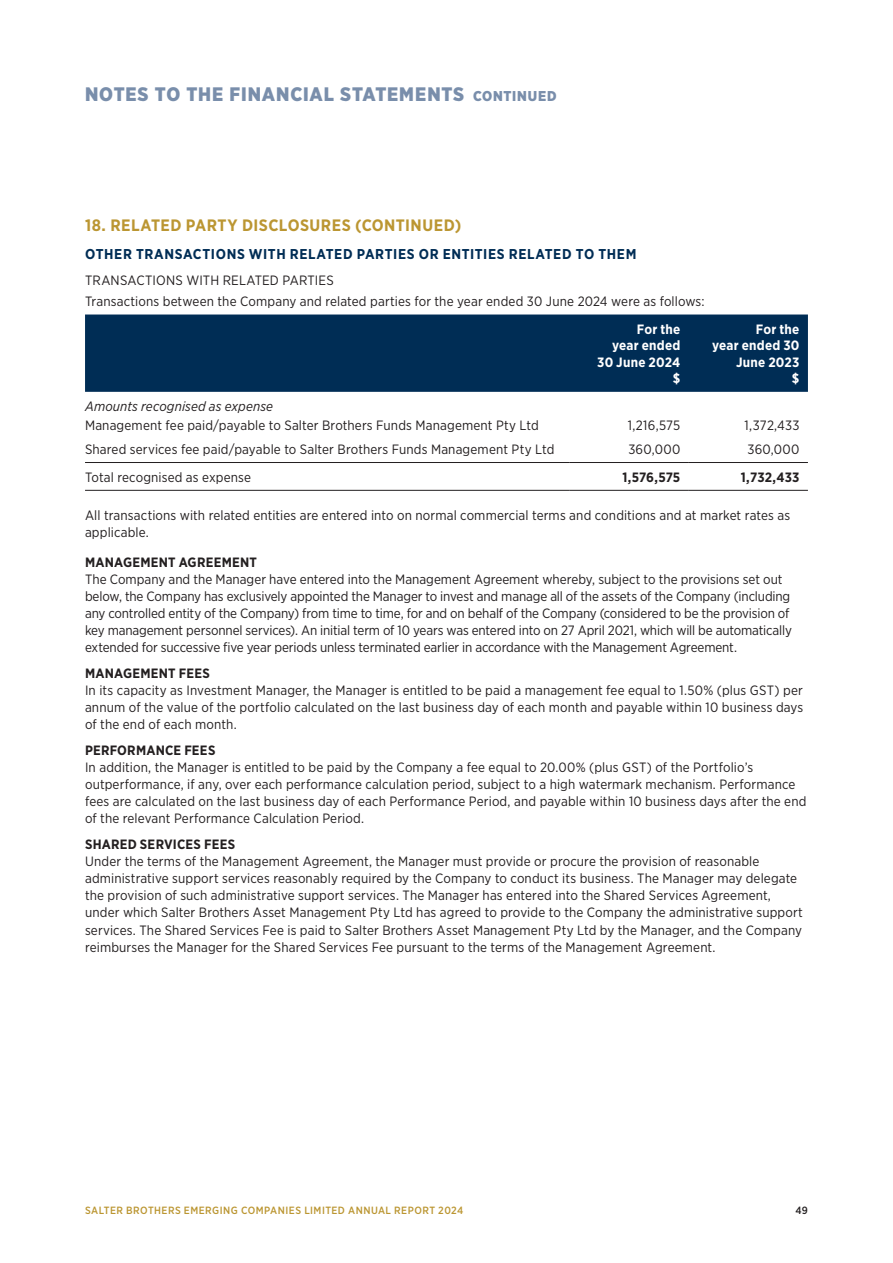
<style>
.page{position:relative;width:893px;height:1263px;background:#fff}
.page>*{position:absolute;margin:0;border:0;box-sizing:border-box;transform-origin:0 0}
.t1{font:900 19.5px "Gotham Narrow";letter-spacing:.045em;color:#798eab}
.t2{font:700 16.5px "Gotham Narrow";letter-spacing:.025em;color:#bb9632}
.t3{font:700 14.25px "Gotham Narrow";letter-spacing:.045em;color:#002d55}
.t4{font:13.5px/17.1px "Gotham Narrow";letter-spacing:.005em;color:#231f20}
.t5{font:700 13.5px "Gotham Narrow";letter-spacing:.015em;color:#231f20}
.t6{font:700 13.5px/16.5px "Gotham Narrow";letter-spacing:.015em;color:#fff;text-align:right}
.t7{font:italic 13.5px "Gotham Narrow";letter-spacing:.01em;color:#231f20}
.t8{font:500 10.5px "Gotham Narrow";letter-spacing:.045em;color:#bb9632}
.t9{font:500 10.5px "Gotham Narrow";color:#231f20}
.s1{font-size:14.25px}
</style>
<div class="page">
<div style="left:85px;top:314px;width:723px;height:78px;background:#002d55"></div>
<hr style="left:85px;top:462px;width:485px;height:1px;background:#231f20">
<hr style="left:85px;top:490px;width:485px;height:1px;background:#231f20">
<hr style="left:570px;top:462px;width:119px;height:1px;background:#231f20">
<hr style="left:570px;top:490px;width:119px;height:1px;background:#231f20">
<hr style="left:689px;top:462px;width:119px;height:1px;background:#231f20">
<hr style="left:689px;top:490px;width:119px;height:1px;background:#231f20">
<h1 class="t1" style="left:85px;top:81px;width:473px">NOTES TO THE FINANCIAL STATEMENTS <span class="s1">CONTINUED</span></h1>
<p class="t2" style="left:85px;top:215px;width:378px">18. RELATED PARTY DISCLOSURES (CONTINUED)</p>
<p class="t3" style="left:85px;top:245px;width:553px">OTHER TRANSACTIONS WITH RELATED PARTIES OR ENTITIES RELATED TO THEM</p>
<p class="t4" style="left:85px;top:269px;width:621px;line-height:21.5px">TRANSACTIONS WITH RELATED PARTIES<br>Transactions between the Company and related parties for the year ended 30 June 2024 were as follows:</p>
<p class="t6" style="left:597px;top:321px;width:85px">For the<br>year ended<br>30 June 2024 $</p>
<p class="t6" style="left:712px;top:321px;width:89px">For the<br>year ended 30<br>June 2023<br>$</p>
<p class="t7" style="left:85px;top:398px;width:190px">Amounts recognised as expense</p>
<p class="t4" style="left:85px;top:417px;width:455px">Management fee paid/payable to Salter Brothers Funds Management Pty Ltd</p>
<p class="t4" style="left:628px;top:417px;width:54px">1,216,575</p>
<p class="t4" style="left:745px;top:417px;width:56px">1,372,433</p>
<p class="t4" style="left:85px;top:440px;width:471px">Shared services fee paid/payable to Salter Brothers Funds Management Pty Ltd</p>
<p class="t4" style="left:628px;top:440px;width:53px">360,000</p>
<p class="t4" style="left:747px;top:440px;width:53px">360,000</p>
<p class="t4" style="left:85px;top:468px;width:168px">Total recognised as expense</p>
<p class="t5" style="left:622px;top:468px;width:59px">1,576,575</p>
<p class="t5" style="left:741px;top:468px;width:60px">1,732,433</p>
<p class="t4" style="left:85px;top:506px;width:707px">All transactions with related entities are entered into on normal commercial terms and conditions and at market rates as applicable.</p>
<p class="t5" style="left:85px;top:553px;width:173px">MANAGEMENT AGREEMENT</p>
<p class="t4" style="left:85px;top:570px;width:708px">The Company and the Manager have entered into the Management Agreement whereby, subject to the provisions set out below, the Company has exclusively appointed the Manager to invest and manage all of the assets of the Company (including any controlled entity of the Company) from time to time, for and on behalf of the Company (considered to be the provision of key management personnel services). An initial term of 10 years was entered into on 27 April 2021, which will be automatically extended for successive five year periods unless terminated earlier in accordance with the Management Agreement.</p>
<p class="t5" style="left:85px;top:665px;width:126px">MANAGEMENT FEES</p>
<p class="t4" style="left:85px;top:682px;width:720px;text-align:justify">In its capacity as Investment Manager, the Manager is entitled to be paid a management fee equal to 1.50% (plus GST) per annum of the value of the portfolio calculated on the last business day of each month and payable within 10 business days of the end of each month.</p>
<p class="t5" style="left:85px;top:741px;width:132px">PERFORMANCE FEES</p>
<p class="t4" style="left:85px;top:758px;width:723px">In addition, the Manager is entitled to be paid by the Company a fee equal to 20.00% (plus GST) of the Portfolio’s outperformance, if any, over each performance calculation period, subject to a high watermark mechanism. Performance fees are calculated on the last business day of each Performance Period, and payable within 10 business days after the end of the relevant Performance Calculation Period.</p>
<p class="t5" style="left:85px;top:836px;width:152px">SHARED SERVICES FEES</p>
<p class="t4" style="left:85px;top:852px;width:719px">Under the terms of the Management Agreement, the Manager must provide or procure the provision of reasonable administrative support services reasonably required by the Company to conduct its business. The Manager may delegate the provision of such administrative support services. The Manager has entered into the Shared Services Agreement, under which Salter Brothers Asset Management Pty Ltd has agreed to provide to the Company the administrative support services. The Shared Services Fee is paid to Salter Brothers Asset Management Pty Ltd by the Manager, and the Company reimburses the Manager for the Shared Services Fee pursuant to the terms of the Management Agreement.</p>
<p class="t8" style="left:85px;top:1204px;width:380px">SALTER BROTHERS EMERGING COMPANIES LIMITED ANNUAL REPORT 2024</p>
<p class="t9" style="left:795px;top:1204px;width:14px">49</p>
</div>
